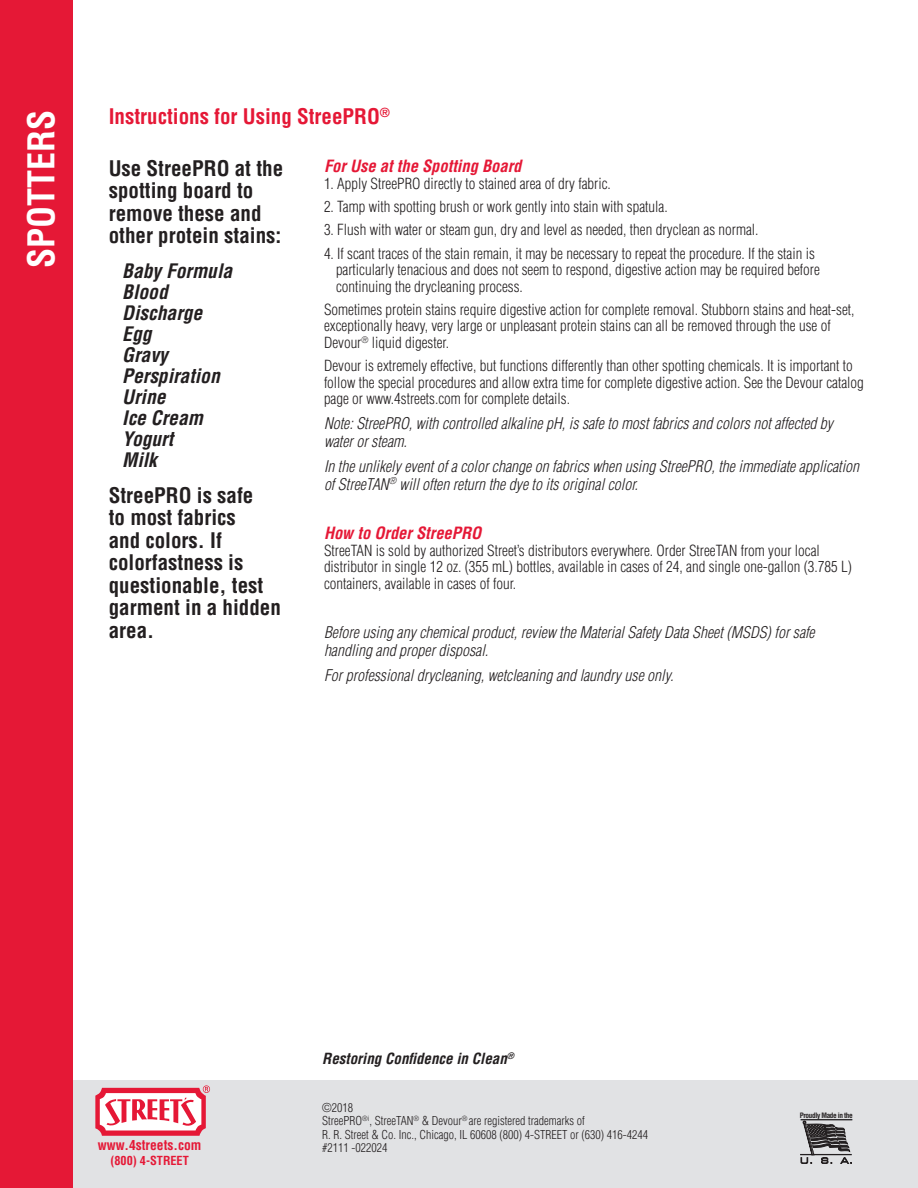
<style>
.page{position:relative;width:918px;height:1188px;background:#fff}
.page>*{position:absolute;margin:0;border:0;box-sizing:border-box;transform-origin:0 0}
.t1{font:700 condensed 36px "Helvetica LT Std";color:#fff}
.page_2_sidebar{font:700 condensed 21px/22.5px "Helvetica LT Std";color:#231f20}
.page_2_header{font:700 condensed 21px "Helvetica LT Std";color:#e51836}
.sidebar_list_of_stains{font:italic 700 condensed 19.5px/21px "Helvetica LT Std";color:#231f20}
.subhead{font:italic 700 condensed 16.5px "Helvetica LT Std";color:#e51836}
.Note_style{font:italic 300 condensed 15.75px/18px "Helvetica LT Std";color:#231f20}
.t2{font:300 condensed 15px/16.5px "Helvetica LT Std";color:#231f20}
.t3{font:italic 700 condensed 15px "Helvetica LT Std";color:#231f20}
.t4{font:700 condensed 13.5px "Helvetica LT Std";color:#e51836}
.t5{font:700 condensed 12.15px "Helvetica LT Std";color:#e51836}
.copyright_box{font:300 condensed 12px/13.5px "Helvetica LT Std";color:#231f20}
.t6{font:700 condensed 7.2px "Helvetica LT Std";letter-spacing:-.05em;color:#231f20}
</style>
<div class="page">
<div style="left:0;top:1080px;width:918px;height:108px;background:#e1e2e4"></div>
<div style="left:0;top:0;width:73px;height:1188px;background:#e51836"></div>
<svg style="left:95px;top:1085px;width:115px;height:51px;background:#f099a6"></svg>
<hr style="left:801px;top:1119px;width:51px;height:1px;background:#231f20">
<svg style="left:800px;top:1120px;width:52px;height:44px"></svg>
<p class="t1" style="left:19px;top:268px;width:160px;rotate:-90deg">SPOTTERS</p>
<p class="page_2_header" style="left:109px;top:103px;width:283px">Instructions for Using StreePRO<sup>®</sup></p>
<p class="page_2_sidebar" style="left:109px;top:157px;width:176px">Use StreePRO at the spotting board to remove these and other protein stains:</p>
<p class="sidebar_list_of_stains" style="left:122px;top:260px;width:111px">Baby Formula<br>Blood<br>Discharge<br>Egg<br>Gravy<br>Perspiration<br>Urine<br>Ice Cream<br>Yogurt<br>Milk</p>
<p class="page_2_sidebar" style="left:109px;top:484px;width:174px">StreePRO is safe<br>to most fabrics<br>and colors. If colorfastness is questionable, test garment in a hidden area.</p>
<p class="subhead" style="left:324px;top:156px;width:199px">For Use at the Spotting Board</p>
<p class="t2" style="left:324px;top:175px;width:288px">1. Apply StreePRO directly to stained area of dry fabric.</p>
<p class="t2" style="left:324px;top:198px;width:345px">2. Tamp with spotting brush or work gently into stain with spatula.</p>
<p class="t2" style="left:324px;top:222px;width:436px">3. Flush with water or steam gun, dry and level as needed, then dryclean as normal.</p>
<p class="t2" style="left:336px;top:245px;width:485px;text-indent:-12px">4. If scant traces of the stain remain, it may be necessary to repeat the procedure. If the stain is particularly tenacious and does not seem to respond, digestive action may be required before continuing the drycleaning process.</p>
<p class="t2" style="left:324px;top:301px;width:532px">Sometimes protein stains require digestive action for complete removal. Stubborn stains and heat-set, exceptionally heavy, very large or unpleasant protein stains can all be removed through the use of<br>Devour<sup>®</sup> liquid digester.</p>
<p class="t2" style="left:324px;top:357px;width:541px">Devour is extremely effective, but functions differently than other spotting chemicals. It is important to follow the special procedures and allow extra time for complete digestive action. See the Devour catalog page or www.4streets.com for complete details.</p>
<p class="Note_style" style="left:324px;top:414px;width:511px">Note: StreePRO, with controlled alkaline pH, is safe to most fabrics and colors not affected by water or steam.</p>
<p class="Note_style" style="left:324px;top:457px;width:537px">In the unlikely event of a color change on fabrics when using StreePRO, the immediate application of StreeTAN<sup>®</sup> will often return the dye to its original color.</p>
<p class="subhead" style="left:324px;top:523px;width:159px">How to Order StreePRO</p>
<p class="t2" style="left:324px;top:542px;width:530px">StreeTAN is sold by authorized Street’s distributors everywhere. Order StreeTAN from your local distributor in single 12 oz. (355 mL) bottles, available in cases of 24, and single one-gallon (3.785 L) containers, available in cases of four.</p>
<p class="Note_style" style="left:324px;top:624px;width:492px">Before using any chemical product, review the Material Safety Data Sheet (MSDS) for safe handling and proper disposal.</p>
<p class="Note_style" style="left:324px;top:666px;width:351px">For professional drycleaning, wetcleaning and laundry use only.</p>
<p class="t4" style="left:98px;top:1136px;width:105px">www.4streets.com</p>
<p class="t5" style="left:110px;top:1153px;width:80px">(800) 4-STREET</p>
<p class="t3" style="left:322px;top:1049px;width:193px">Restoring Confidence in Clean<sup>®</sup></p>
<p class="copyright_box" style="left:322px;top:1100px;width:327px">©2018<br>StreePRO<sup>®i</sup>, StreeTAN<sup>®</sup> &amp; Devour<sup>®</sup> are registered trademarks of<br>R. R. Street &amp; Co. Inc., Chicago, IL 60608 (800) 4-STREET or (630) 416-4244 #2111 -022024</p>
<p class="t6" style="left:800px;top:1110px;width:54px">Proudly Made in the</p>
</div>
